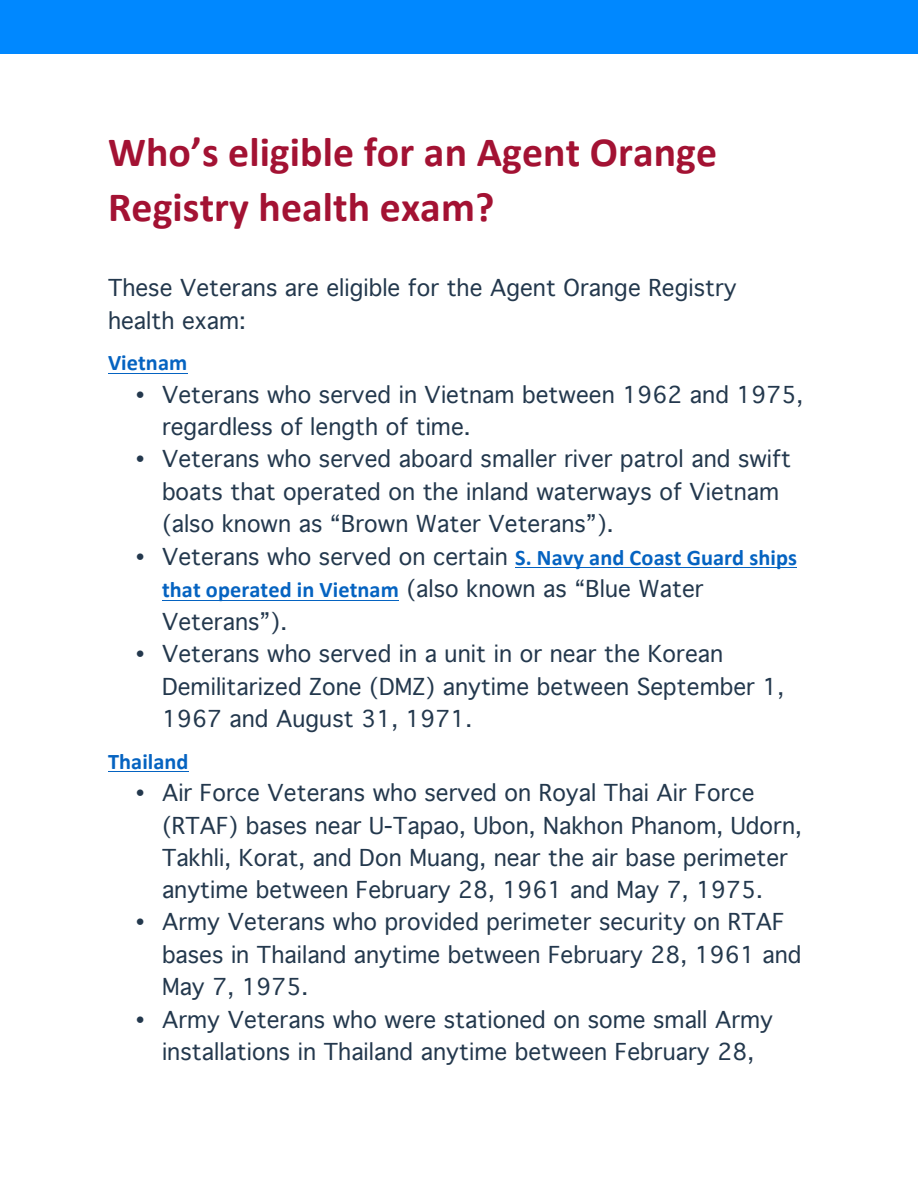
<style>
.page{position:relative;width:918px;height:1188px;background:#fff}
.page>*{position:absolute;margin:0;border:0;box-sizing:border-box;transform-origin:0 0}
.t1{font:700 41.7px/55.1px "Calibri";color:#a31233}
.t2{font:22.35px/32.4px "Geneva";letter-spacing:.005em;color:#23384d}
.t3{font:700 22.35px "Calibri";letter-spacing:.005em;color:#0563c1}
.s1{font-family:"Calibri";font-weight:700;color:#0563c1}
</style>
<div class="page">
<hr style="left:108px;top:373px;width:80px;height:1px;background:#0563c1">
<hr style="left:515px;top:567px;width:282px;height:1px;background:#0563c1">
<hr style="left:162px;top:600px;width:237px;height:1px;background:#0563c1">
<hr style="left:108px;top:771px;width:81px;height:1px;background:#0563c1">
<div style="left:0;top:0;width:918px;height:54px;background:#08f"></div>
<h1 class="t1" style="left:108px;top:125px;width:611px">Who’s eligible for an Agent Orange<br>Registry health exam?</h1>
<p class="t2" style="left:108px;top:272px;width:630px">These Veterans are eligible for the Agent Orange Registry health exam:</p>
<p class="t3" style="left:108px;top:349px;width:81px">Vietnam</p>
<p class="t2" style="left:162px;top:379px;width:643px;text-indent:-27px">• Veterans who served in Vietnam between 1962 and 1975, regardless of length of time.</p>
<p class="t2" style="left:162px;top:443px;width:630px;text-indent:-27px">• Veterans who served aboard smaller river patrol and swift boats that operated on the inland waterways of Vietnam (also known as “Brown Water Veterans”).</p>
<p class="t2" style="left:162px;top:541px;width:637px;text-indent:-27px">• Veterans who served on certain <span class="s1">S. Navy and Coast Guard ships that operated in Vietnam</span> (also known as “Blue Water<br>Veterans”).</p>
<p class="t2" style="left:162px;top:638px;width:624px;text-indent:-27px">• Veterans who served in a unit in or near the Korean<br>Demilitarized Zone (DMZ) anytime between September 1,<br>1967 and August 31, 1971.</p>
<p class="t3" style="left:108px;top:747px;width:82px">Thailand</p>
<p class="t2" style="left:162px;top:777px;width:641px;text-indent:-27px">• Air Force Veterans who served on Royal Thai Air Force (RTAF) bases near U-Tapao, Ubon, Nakhon Phanom, Udorn, Takhli, Korat, and Don Muang, near the air base perimeter anytime between February 28, 1961 and May 7, 1975.</p>
<p class="t2" style="left:162px;top:907px;width:641px;text-indent:-27px">• Army Veterans who provided perimeter security on RTAF bases in Thailand anytime between February 28, 1961 and<br>May 7, 1975.</p>
<p class="t2" style="left:135px;top:1004px;width:640px;text-align:center">• Army Veterans who were stationed on some small Army installations in Thailand anytime between February 28,</p>
</div>
